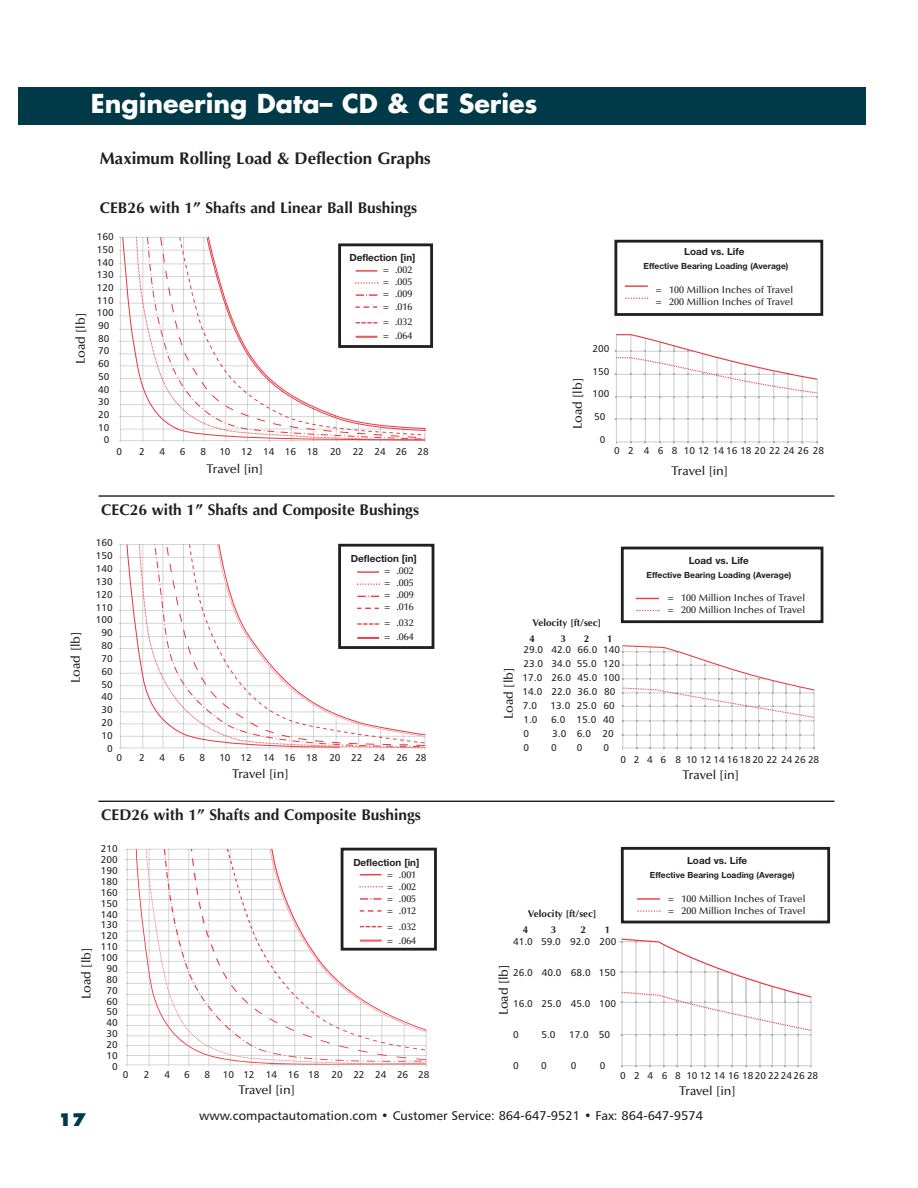
<style>
.page{position:relative;width:918px;height:1188px;background:#fff}
.page>*{position:absolute;margin:0;border:0;box-sizing:border-box;transform-origin:0 0}
.t1{font:700 25.35px "Futura";color:#fff}
.t2{font:700 16.95px "Optima";color:#231f20}
.t3{font:800 16.95px "Futura";color:#003a49}
.t4{font:700 15.45px "Optima";color:#231f20}
.t5{font:500 12.75px "Optima";letter-spacing:-.005em;color:#231f20}
.t6{font:12.75px "Humanist 777 BT Roman B";color:#231f20}
.t7{font:9.9px/10.9px "Humanist 777 BT Roman B";color:#231f20;text-align:right}
.t8{font:500 9.9px/12.1px "Optima";color:#231f20}
.t9{font:700 9.9px "Helvetica Neue";color:#231f20}
.t10{font:700 9.9px/17px "Optima";color:#231f20}
.t11{font:700 8.4px "Helvetica Neue";color:#231f20}
</style>
<div class="page">
<div style="left:18px;top:87px;width:847px;height:37px;background:#003a49"></div>
<svg style="left:614px;top:334px;width:204px;height:111px"></svg>
<div style="left:614px;top:240px;width:209px;height:76px;border:3px solid #231f20"></div>
<div style="left:338px;top:243px;width:95px;height:105px;border:3px solid #231f20"></div>
<svg style="left:621px;top:645px;width:194px;height:106px"></svg>
<div style="left:621px;top:547px;width:202px;height:76px;border:3px solid #231f20"></div>
<div style="left:338px;top:544px;width:96px;height:105px;border:3px solid #231f20"></div>
<hr style="left:98px;top:495px;width:737px;height:2px;background:#231f20">
<hr style="left:98px;top:801px;width:737px;height:1px;background:#231f20">
<svg style="left:619px;top:938px;width:193px;height:130px"></svg>
<div style="left:621px;top:847px;width:209px;height:76px;border:3px solid #231f20"></div>
<div style="left:341px;top:848px;width:96px;height:103px;border:3px solid #231f20"></div>
<svg style="left:119px;top:237px;width:307px;height:206px"></svg>
<svg style="left:118px;top:544px;width:308px;height:206px"></svg>
<svg style="left:125px;top:849px;width:302px;height:218px"></svg>
<hr style="left:625px;top:285px;width:23px;height:2px;background:#ee3a41">
<svg style="left:625px;top:298px;width:23px;height:1px"></svg>
<svg style="left:636px;top:598px;width:23px;height:1px"></svg>
<svg style="left:636px;top:610px;width:23px;height:1px"></svg>
<hr style="left:637px;top:898px;width:23px;height:2px;background:#ee3a41">
<svg style="left:637px;top:910px;width:24px;height:2px"></svg>
<h1 class="t1" style="left:91px;top:92px;width:448px">Engineering Data– CD &amp; CE Series</h1>
<h2 class="t2" style="left:100px;top:151px;width:332px">Maximum Rolling Load &amp; Deflection Graphs</h2>
<p class="t5" style="left:75px;top:364px;width:52px;rotate:-90deg">Load [lb]</p>
<h3 class="t4" style="left:100px;top:201px;width:319px">CEB26 with 1” Shafts and Linear Ball Bushings</h3>
<p class="t7" style="left:97px;top:231px;width:18px;line-height:12.8px;text-align:center">160<br>150<br>140<br>130<br>120<br>110<br>100<br>90<br>80<br>70<br>60<br>50<br>40<br>30<br>20<br>10<br>0</p>
<p class="t9" style="left:349px;top:254px;width:68px">Deflection [in]</p>
<p class="t8" style="left:383px;top:265px;width:31px;text-align:justify">= .002 = .005 = .009 = .016</p>
<p class="t8" style="left:383px;top:315px;width:31px;line-height:14.1px">= .032 = .064</p>
<p class="t7" style="left:116px;top:447px;width:7px">0</p>
<p class="t7" style="left:139px;top:447px;width:7px">2</p>
<p class="t7" style="left:159px;top:447px;width:7px">4</p>
<p class="t7" style="left:180px;top:447px;width:7px">6</p>
<p class="t7" style="left:200px;top:447px;width:7px">8</p>
<p class="t7" style="left:219px;top:447px;width:211px">10 12 14 16 18 20 22 24 26 28</p>
<p class="t5" style="left:207px;top:463px;width:58px">Travel [in]</p>
<p class="t5" style="left:70px;top:683px;width:52px;rotate:-90deg">Load [lb]</p>
<h3 class="t4" style="left:101px;top:503px;width:319px">CEC26 with 1” Shafts and Composite Bushings</h3>
<p class="t7" style="left:96px;top:537px;width:18px;line-height:12.9px">160<br>150<br>140<br>130<br>120<br>110<br>100<br>90<br>80<br>70<br>60<br>50<br>40<br>30<br>20<br>10<br>0</p>
<p class="t9" style="left:351px;top:555px;width:68px">Deflection [in]</p>
<p class="t8" style="left:385px;top:566px;width:31px;text-align:justify">= .002 = .005 = .009 = .016</p>
<p class="t8" style="left:385px;top:616px;width:31px;line-height:14.1px">= .032 = .064</p>
<p class="t7" style="left:116px;top:753px;width:7px">0</p>
<p class="t7" style="left:139px;top:753px;width:7px">2</p>
<p class="t7" style="left:159px;top:753px;width:7px">4</p>
<p class="t7" style="left:179px;top:753px;width:7px">6</p>
<p class="t7" style="left:200px;top:753px;width:7px">8</p>
<p class="t7" style="left:219px;top:753px;width:209px">10 12 14 16 18 20 22 24 26 28</p>
<p class="t5" style="left:232px;top:768px;width:58px">Travel [in]</p>
<h3 class="t4" style="left:101px;top:809px;width:321px">CED26 with 1” Shafts and Composite Bushings</h3>
<p class="t5" style="left:81px;top:999px;width:52px;rotate:-90deg">Load [lb]</p>
<p class="t7" style="left:101px;top:844px;width:18px">210<br>200<br>190<br>180<br>160<br>150<br>140<br>130<br>120<br>110<br>100<br>90<br>80<br>70<br>60<br>50<br>40<br>30<br>20<br>10<br>0</p>
<p class="t9" style="left:353px;top:859px;width:68px">Deflection [in]</p>
<p class="t8" style="left:387px;top:870px;width:31px;text-align:justify">= .001 = .002 = .005 = .012</p>
<p class="t8" style="left:387px;top:920px;width:31px;line-height:14.1px">= .032 = .064</p>
<p class="t7" style="left:123px;top:1070px;width:7px">0</p>
<p class="t7" style="left:144px;top:1070px;width:7px">2</p>
<p class="t7" style="left:164px;top:1070px;width:7px">4</p>
<p class="t7" style="left:184px;top:1070px;width:7px">6</p>
<p class="t7" style="left:205px;top:1070px;width:7px">8</p>
<p class="t7" style="left:223px;top:1070px;width:208px">10 12 14 16 18 20 22 24 26 28</p>
<p class="t5" style="left:238px;top:1084px;width:58px">Travel [in]</p>
<p class="t9" style="left:684px;top:248px;width:62px">Load vs. Life</p>
<p class="t11" style="left:644px;top:263px;width:146px">Effective Bearing Loading (Average)</p>
<p class="t8" style="left:656px;top:285px;width:139px">= 100 Million Inches of Travel = 200 Million Inches of Travel</p>
<p class="t5" style="left:572px;top:429px;width:52px;rotate:-90deg">Load [lb]</p>
<p class="t7" style="left:593px;top:344px;width:18px">200</p>
<p class="t7" style="left:593px;top:367px;width:18px">150</p>
<p class="t7" style="left:593px;top:389px;width:18px">100</p>
<p class="t7" style="left:594px;top:412px;width:13px">50</p>
<p class="t7" style="left:600px;top:434px;width:7px">0</p>
<p class="t7" style="left:614px;top:446px;width:212px">0 2 4 6 8 101214161820222426 28</p>
<p class="t5" style="left:672px;top:465px;width:58px">Travel [in]</p>
<p class="t9" style="left:689px;top:557px;width:62px">Load vs. Life</p>
<p class="t11" style="left:647px;top:572px;width:146px">Effective Bearing Loading (Average)</p>
<p class="t8" style="left:668px;top:593px;width:139px">= 100 Million Inches of Travel = 200 Million Inches of Travel</p>
<p class="t5" style="left:503px;top:719px;width:52px;rotate:-90deg">Load [lb]</p>
<p class="t10" style="left:530px;top:615px;width:73px">Velocity [ft/sec]<br>4</p>
<p class="t10" style="left:560px;top:632px;width:7px">3</p>
<p class="t10" style="left:584px;top:632px;width:7px">2</p>
<p class="t10" style="left:607px;top:632px;width:7px">1</p>
<p class="t7" style="left:523px;top:643px;width:99px;line-height:14.1px;text-align:left">29.0 42.0 66.0 140<br>23.0 34.0 55.0 120<br>17.0 26.0 45.0 100<br>14.0 22.0 36.0 80<br>7.0</p>
<p class="t7" style="left:551px;top:701px;width:66px">13.0 25.0 60</p>
<p class="t7" style="left:523px;top:715px;width:16px">1.0</p>
<p class="t7" style="left:551px;top:715px;width:65px">6.0 15.0 40</p>
<p class="t7" style="left:523px;top:729px;width:7px">0</p>
<p class="t7" style="left:552px;top:729px;width:63px">3.0 6.0 20</p>
<p class="t7" style="left:523px;top:743px;width:7px">0</p>
<p class="t7" style="left:551px;top:743px;width:7px">0</p>
<p class="t7" style="left:577px;top:743px;width:7px">0</p>
<p class="t7" style="left:603px;top:743px;width:7px">0</p>
<p class="t7" style="left:620px;top:755px;width:200px">0 2 4 6 8 10121416182022 242628</p>
<p class="t5" style="left:683px;top:769px;width:58px">Travel [in]</p>
<p class="t10" style="left:523px;top:906px;width:75px;text-indent:5px">Velocity [ft/sec]<br>4</p>
<p class="t10" style="left:551px;top:923px;width:7px">3</p>
<p class="t10" style="left:580px;top:923px;width:7px">2</p>
<p class="t10" style="left:605px;top:923px;width:7px">1</p>
<p class="t9" style="left:687px;top:857px;width:62px">Load vs. Life</p>
<p class="t11" style="left:650px;top:872px;width:146px">Effective Bearing Loading (Average)</p>
<p class="t8" style="left:668px;top:893px;width:139px">= 100 Million Inches of Travel = 200 Million Inches of Travel</p>
<p class="t7" style="left:513px;top:937px;width:105px">41.0 59.0 92.0 200</p>
<p class="t7" style="left:513px;top:968px;width:104px">26.0 40.0 68.0 150</p>
<p class="t7" style="left:513px;top:999px;width:105px">16.0 25.0 45.0 100</p>
<p class="t7" style="left:513px;top:1030px;width:7px">0</p>
<p class="t7" style="left:541px;top:1030px;width:16px">5.0</p>
<p class="t7" style="left:569px;top:1030px;width:43px">17.0 50</p>
<p class="t7" style="left:513px;top:1061px;width:7px">0</p>
<p class="t7" style="left:541px;top:1061px;width:7px">0</p>
<p class="t7" style="left:571px;top:1061px;width:7px">0</p>
<p class="t7" style="left:600px;top:1061px;width:7px">0</p>
<p class="t5" style="left:498px;top:1015px;width:52px;rotate:-90deg">Load [lb]</p>
<p class="t7" style="left:620px;top:1071px;width:200px">0 2 4 6 8 1012 14 16 182022242628</p>
<p class="t5" style="left:679px;top:1086px;width:58px">Travel [in]</p>
<h2 class="t3" style="left:58px;top:1112px;width:30px">17</h2>
<p class="t6" style="left:199px;top:1111px;width:505px">www.compactautomation.com • Customer Service: 864-647-9521 • Fax: 864-647-9574</p>
</div>
